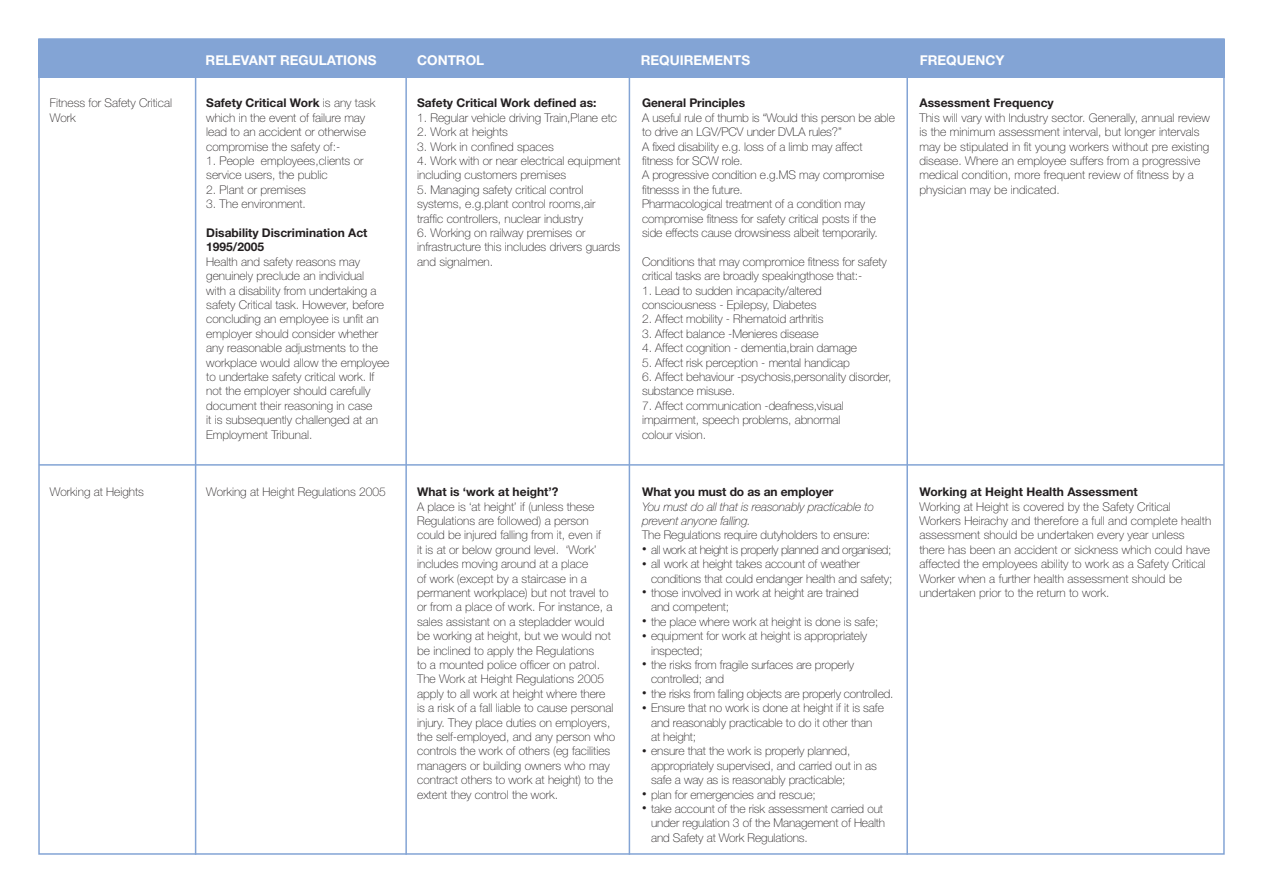
<style>
.page{position:relative;width:1263px;height:893px;background:#fff}
.page>*{position:absolute;margin:0;border:0;box-sizing:border-box;transform-origin:0 0}
.t1{font:700 13.5px "Helvetica Neue";color:#fff}
.t2{font:100 12px/14.4px "Helvetica Neue";color:#231f20}
.t3{font:700 12px/14.4px "Helvetica Neue";color:#231f20}
.t4{font:italic 100 12px/14.4px "Helvetica Neue";letter-spacing:-.01em;color:#231f20}
.t5{font:100 12px "Helvetica Neue";letter-spacing:-.02em;color:#231f20}
.t6{font:100 12px "Helvetica Neue";letter-spacing:-.03em;color:#231f20}
.s1{font-weight:700}
.s2{font-size:9px}
</style>
<div class="page">
<div style="left:38px;top:39px;width:1187px;height:39px;background:#83a4d5"></div>
<hr style="left:195px;top:62px;width:1px;height:793px;background:#83a4d5">
<hr style="left:405px;top:62px;width:2px;height:793px;background:#83a4d5">
<hr style="left:629px;top:62px;width:1px;height:793px;background:#83a4d5">
<hr style="left:906px;top:62px;width:2px;height:793px;background:#83a4d5">
<hr style="left:39px;top:464px;width:1185px;height:2px;background:#83a4d5">
<p class="t2" style="left:50px;top:96px;width:124px">Fitness for Safety Critical<br>Work</p>
<p class="t2" style="left:50px;top:485px;width:96px">Working at Heights</p>
<p class="t1" style="left:206px;top:52px;width:172px">RELEVANT REGULATIONS</p>
<p class="t1" style="left:417px;top:52px;width:69px">CONTROL</p>
<p class="t1" style="left:641px;top:52px;width:111px">REQUIREMENTS</p>
<p class="t1" style="left:920px;top:52px;width:86px">FREQUENCY</p>
<p class="t2" style="left:206px;top:96px;width:171px"><span class="s1">Safety Critical Work</span> is any task which in the event of failure may lead to an accident or otherwise compromise the safety of:-</p>
<p class="t2" style="left:206px;top:154px;width:159px">1. People employees,clients or service users, the public</p>
<p class="t2" style="left:206px;top:182px;width:101px">2. Plant or premises</p>
<p class="t2" style="left:206px;top:197px;width:101px">3. The environment.</p>
<p class="t3" style="left:206px;top:225px;width:163px">Disability Discrimination Act<br>1995/2005</p>
<p class="t2" style="left:206px;top:254px;width:185px">Health and safety reasons may genuinely preclude an individual<br>with a disability from undertaking a safety Critical task. However, before concluding an employee is unfit an employer should consider whether any reasonable adjustments to the workplace would allow the employee to undertake safety critical work. If not the employer should carefully document their reasoning in case<br>it is subsequently challenged at an Employment Tribunal.</p>
<p class="t2" style="left:206px;top:485px;width:181px">Working at Height Regulations 2005</p>
<p class="t3" style="left:417px;top:96px;width:181px">Safety Critical Work defined as:</p>
<p class="t2" style="left:417px;top:110px;width:201px">1. Regular vehicle driving Train,Plane etc</p>
<p class="t2" style="left:417px;top:125px;width:92px">2. Work at heights</p>
<p class="t2" style="left:417px;top:139px;width:138px">3. Work in confined spaces</p>
<p class="t2" style="left:417px;top:154px;width:205px">4. Work with or near electrical equipment including customers premises</p>
<p class="t2" style="left:417px;top:182px;width:180px">5. Managing safety critical control systems, e.g.plant control rooms,air traffic controllers, nuclear industry</p>
<p class="t2" style="left:417px;top:226px;width:205px">6. Working on railway premises or infrastructure this includes drivers guards and signalmen.</p>
<p class="t3" style="left:417px;top:484px;width:143px">What is ‘work at height’?</p>
<p class="t2" style="left:417px;top:499px;width:200px">A place is ‘at height’ if (unless these Regulations are followed) a person could be injured falling from it, even if<br>it is at or below ground level. ‘Work’ includes moving around at a place<br>of work (except by a staircase in a permanent workplace) but not travel to or from a place of work. For instance, a sales assistant on a stepladder would be working at height, but we would not be inclined to apply the Regulations<br>to a mounted police officer on patrol.<br>The Work at Height Regulations 2005 apply to all work at height where there is a risk of a fall liable to cause personal injury. They place duties on employers, the self-employed, and any person who controls the work of others (eg facilities managers or building owners who may contract others to work at height) to the extent they control the work.</p>
<p class="t3" style="left:642px;top:96px;width:104px">General Principles</p>
<p class="t2" style="left:642px;top:110px;width:254px">A useful rule of thumb is “Would this person be able to drive an LGV/PCV under DVLA rules?”<br>A fixed disability e.g. loss of a limb may affect fitness for SCW role.<br>A progressive condition e.g.MS may compromise fitnesss in the future.<br>Pharmacological treatment of a condition may compromise fitness for safety critical posts if the side effects cause drowsiness albeit temporarily.</p>
<p class="t2" style="left:642px;top:254px;width:246px">Conditions that may compromice fitness for safety critical tasks are broadly speakingthose that:-</p>
<p class="t2" style="left:642px;top:283px;width:181px">1. Lead to sudden incapacity/altered consciousness - Epilepsy, Diabetes</p>
<p class="t2" style="left:642px;top:312px;width:183px">2. Affect mobility - Rhematoid arthritis</p>
<p class="t2" style="left:642px;top:326px;width:178px">3. Affect balance -Menieres disease</p>
<p class="t2" style="left:642px;top:341px;width:217px">4. Affect cognition - dementia,brain damage</p>
<p class="t2" style="left:642px;top:355px;width:209px">5. Affect risk perception - mental handicap</p>
<p class="t2" style="left:642px;top:369px;width:251px">6. Affect behaviour -psychosis,personality disorder, substance misuse.</p>
<p class="t2" style="left:642px;top:398px;width:203px">7. Affect communication -deafness,visual impairment, speech problems, abnormal colour vision.</p>
<p class="t3" style="left:642px;top:484px;width:193px">What you must do as an employer</p>
<p class="t4" style="left:642px;top:499px;width:233px">You must do all that is reasonably practicable to prevent anyone falling.</p>
<p class="t2" style="left:642px;top:528px;width:230px">The Regulations require dutyholders to ensure:</p>
<p class="t6" style="left:642px;top:543px;width:251px"><span class="s2">•</span> all work at height is properly planned and organised;</p>
<p class="t2" style="left:651px;top:557px;width:243px;text-indent:-9px"><span class="s2">•</span> all work at height takes account of weather conditions that could endanger health and safety;</p>
<p class="t2" style="left:651px;top:585px;width:209px;text-indent:-9px"><span class="s2">•</span> those involved in work at height are trained and competent;</p>
<p class="t2" style="left:642px;top:614px;width:238px"><span class="s2">•</span> the place where work at height is done is safe;</p>
<p class="t2" style="left:651px;top:629px;width:218px;text-indent:-9px"><span class="s2">•</span> equipment for work at height is appropriately inspected;</p>
<p class="t2" style="left:651px;top:657px;width:205px;text-indent:-9px"><span class="s2">•</span> the risks from fragile surfaces are properly controlled; and</p>
<p class="t5" style="left:642px;top:687px;width:253px"><span class="s2">•</span> the risks from falling objects are properly controlled.</p>
<p class="t2" style="left:651px;top:701px;width:234px;text-indent:-9px"><span class="s2">•</span> Ensure that no work is done at height if it is safe and reasonably practicable to do it other than at height;</p>
<p class="t2" style="left:651px;top:744px;width:227px;text-indent:-9px"><span class="s2">•</span> ensure that the work is properly planned, appropriately supervised, and carried out in as safe a way as is reasonably practicable;</p>
<p class="t2" style="left:642px;top:787px;width:175px"><span class="s2">•</span> plan for emergencies and rescue;</p>
<p class="t2" style="left:651px;top:801px;width:236px;text-indent:-9px"><span class="s2">•</span> take account of the risk assessment carried out under regulation 3 of the Management of Health and Safety at Work Regulations.</p>
<p class="t3" style="left:919px;top:96px;width:136px">Assessment Frequency</p>
<p class="t2" style="left:919px;top:110px;width:292px">This will vary with Industry sector. Generally, annual review is the minimum assessment interval, but longer intervals may be stipulated in fit young workers without pre existing disease. Where an employee suffers from a progressive medical condition, more frequent review of fitness by a physician may be indicated.</p>
<p class="t3" style="left:919px;top:484px;width:220px">Working at Height Health Assessment</p>
<p class="t2" style="left:919px;top:499px;width:293px">Working at Height is covered by the Safety Critical Workers Heirachy and therefore a full and complete health assessment should be undertaken every year unless there has been an accident or sickness which could have affected the employees ability to work as a Safety Critical Worker when a further health assessment should be undertaken prior to the return to work.</p>
</div>
